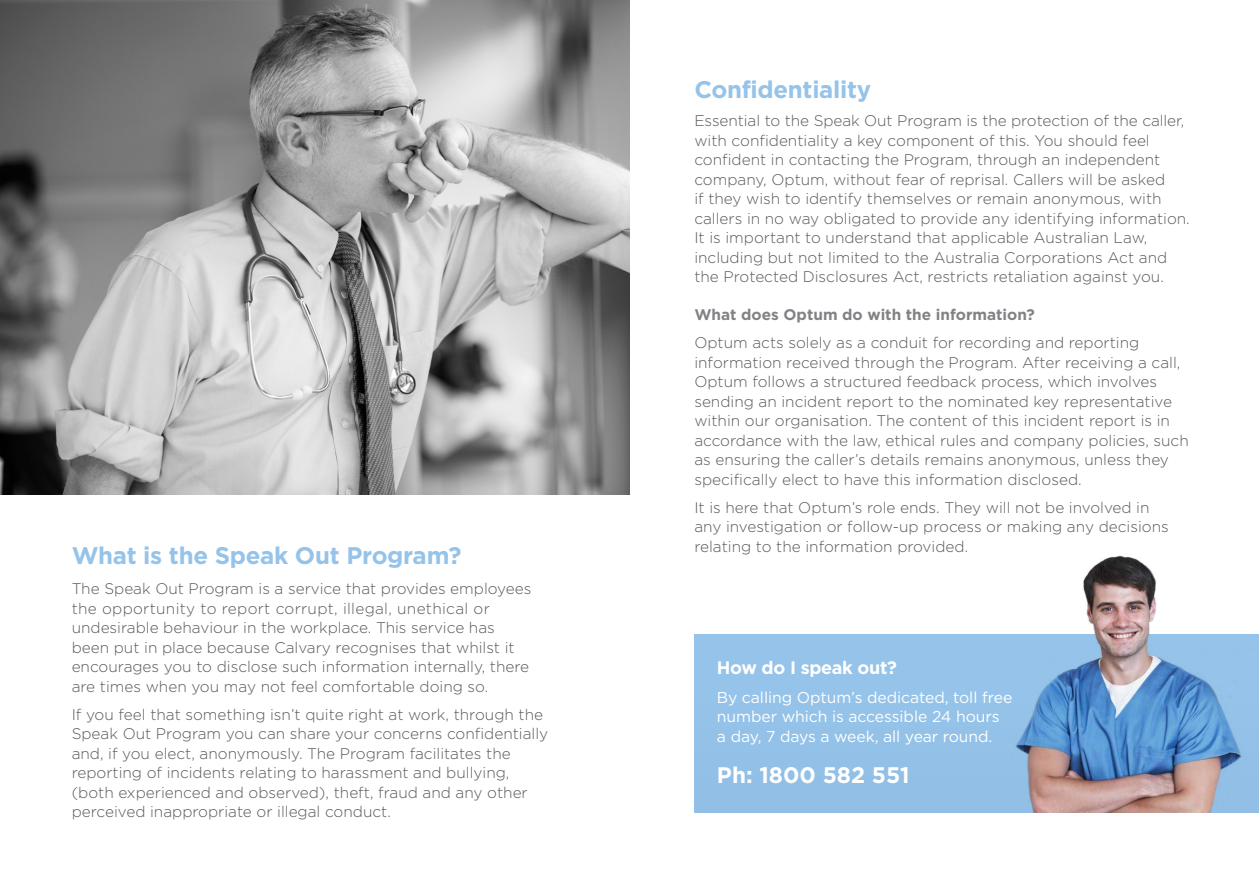
<style>
.page{position:relative;width:1259px;height:893px;background:#fff}
.page>*{position:absolute;margin:0;border:0;box-sizing:border-box;transform-origin:0 0}
.t1{font:700 24px "Gotham HTF";letter-spacing:-.01em;color:#95c3e9}
.t2{font:700 22.5px "Gotham HTF";color:#fff}
.t3{font:700 18px "Gotham HTF";letter-spacing:-.02em;color:#fff}
.t4{font:15.75px/20px "Gotham HTF";letter-spacing:-.005em;color:#fff}
.t5{font:300 15.3px/19.5px "Gotham HTF";color:#58595b}
.t6{font:700 15.3px "Gotham HTF";color:#808285}
</style>
<div class="page">
<div style="left:694px;top:634px;width:565px;height:178px;background:#94c2e8"></div>
<img style="left:0;top:0;width:629px;height:495px">
<img style="left:1015px;top:555px;width:227px;height:257px">
<h1 class="t1" style="left:72px;top:542px;width:391px">What is the Speak Out Program?</h1>
<p class="t5" style="left:72px;top:579px;width:461px">The Speak Out Program is a service that provides employees the opportunity to report corrupt, illegal, unethical or undesirable behaviour in the workplace. This service has been put in place because Calvary recognises that whilst it encourages you to disclose such information internally, there are times when you may not feel comfortable doing so.</p>
<p class="t5" style="left:72px;top:704px;width:478px">If you feel that something isn’t quite right at work, through the Speak Out Program you can share your concerns confidentially and, if you elect, anonymously. The Program facilitates the reporting of incidents relating to harassment and bullying, (both experienced and observed), theft, fraud and any other perceived inappropriate or illegal conduct.</p>
<h1 class="t1" style="left:694px;top:76px;width:178px">Confidentiality</h1>
<p class="t5" style="left:694px;top:111px;width:497px">Essential to the Speak Out Program is the protection of the caller, with confidentiality a key component of this. You should feel confident in contacting the Program, through an independent company, Optum, without fear of reprisal. Callers will be asked<br>if they wish to identify themselves or remain anonymous, with callers in no way obligated to provide any identifying information.<br>It is important to understand that applicable Australian Law, including but not limited to the Australia Corporations Act and the Protected Disclosures Act, restricts retaliation against you.</p>
<p class="t6" style="left:694px;top:306px;width:342px">What does Optum do with the information?</p>
<p class="t5" style="left:694px;top:333px;width:496px">Optum acts solely as a conduit for recording and reporting information received through the Program. After receiving a call, Optum follows a structured feedback process, which involves sending an incident report to the nominated key representative within our organisation. The content of this incident report is in accordance with the law, ethical rules and company policies, such as ensuring the caller’s details remains anonymous, unless they specifically elect to have this information disclosed.</p>
<p class="t5" style="left:694px;top:497px;width:476px">It is here that Optum’s role ends. They will not be involved in any investigation or follow-up process or making any decisions relating to the information provided.</p>
<p class="t3" style="left:717px;top:657px;width:181px">How do I speak out?</p>
<p class="t4" style="left:717px;top:687px;width:297px">By calling Optum’s dedicated, toll free number which is accessible 24 hours a day, 7 days a week, all year round.</p>
<h2 class="t2" style="left:717px;top:762px;width:194px">Ph: 1800 582 551</h2>
</div>
